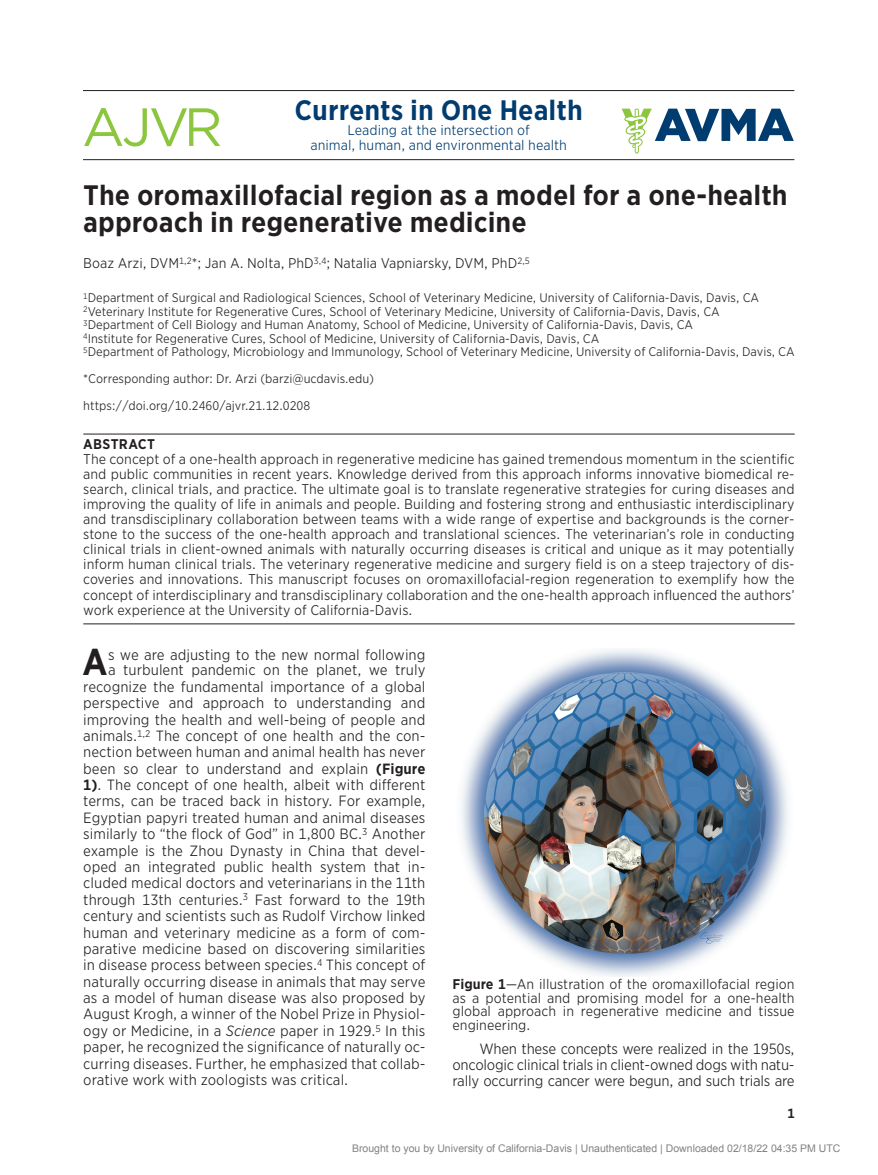
<style>
.page{position:relative;width:878px;height:1175px;background:#fff}
.page>*{position:absolute;margin:0;border:0;box-sizing:border-box;transform-origin:0 0}
.Body_Text_First{font:700 35.85px "Gotham Narrow Office";color:#231f20}
.Article_Title{font:700 27px/27px "Gotham Narrow Office";color:#231f20}
.Table_Legend{font:700 27px "Gotham Narrow Office";color:#013c70}
.Body_Text_First-2{font:14.25px "Gotham Narrow Office";color:#231f20}
.Body_Text{font:14.25px/16.2px "Gotham Narrow Office";letter-spacing:-.02em;color:#231f20;text-align:justify}
.Abstract{font:13.5px/15px "Gotham Narrow Office";color:#231f20;text-align:justify}
.Figure_Legend{font:13.5px/13.5px "Gotham Narrow Office";color:#231f20;text-align:justify}
.Authors{font:13.5px "Gotham Narrow Office";color:#231f20}
.Table_Legend-2{font:13.5px "Gotham Narrow Office";color:#013c70}
.Abstract_Heading{font:700 13.5px "Gotham Narrow Office";letter-spacing:.02em;color:#231f20}
.t1{font:700 12.75px "Gotham Narrow Office";color:#231f20}
.Affiliations{font:12px "Gotham Narrow Office";color:#231f20}
.t2{font:10.5px "Arial";color:rgb(0 0 0/.5)}
.s1{font-weight:700}
.s2{font-style:italic}
</style>
<div class="page">
<hr style="left:83px;top:433px;width:711px;height:1px;background:#231f20">
<hr style="left:83px;top:623px;width:711px;height:1px;background:#231f20">
<img style="left:461px;top:649px;width:328px;height:327px">
<svg style="left:84px;top:108px;width:136px;height:38px"></svg>
<svg style="left:622px;top:109px;width:171px;height:45px"></svg>
<hr style="left:83px;top:90px;width:711px;height:1px;background:#231f20">
<hr style="left:83px;top:159px;width:711px;height:1px;background:#231f20">
<p class="Table_Legend" style="left:294px;top:92px;width:290px">Currents in One Health</p>
<p class="Table_Legend-2" style="left:347px;top:121px;width:184px">Leading at the intersection of</p>
<p class="Table_Legend-2" style="left:310px;top:136px;width:258px">animal, human, and environmental health</p>
<p class="Article_Title" style="left:83px;top:182px;width:706px">The oromaxillofacial region as a model for a one-health approach in regenerative medicine</p>
<p class="Authors" style="left:83px;top:254px;width:448px">Boaz Arzi, DVM<sup>1,2</sup>*; Jan A. Nolta, PhD<sup>3,4</sup>; Natalia Vapniarsky, DVM, PhD<sup>2,5</sup></p>
<p class="Affiliations" style="left:83px;top:290px;width:677px"><sup>1</sup>Department of Surgical and Radiological Sciences, School of Veterinary Medicine, University of California-Davis, Davis, CA</p>
<p class="Affiliations" style="left:83px;top:304px;width:638px"><sup>2</sup>Veterinary Institute for Regenerative Cures, School of Veterinary Medicine, University of California-Davis, Davis, CA</p>
<p class="Affiliations" style="left:83px;top:317px;width:611px"><sup>3</sup>Department of Cell Biology and Human Anatomy, School of Medicine, University of California-Davis, Davis, CA</p>
<p class="Affiliations" style="left:83px;top:331px;width:517px"><sup>4</sup>Institute for Regenerative Cures, School of Medicine, University of California-Davis, Davis, CA</p>
<p class="Affiliations" style="left:83px;top:344px;width:712px"><sup>5</sup>Department of Pathology, Microbiology and Immunology, School of Veterinary Medicine, University of California-Davis, Davis, CA</p>
<p class="Affiliations" style="left:83px;top:371px;width:292px">*Corresponding author: Dr. Arzi (barzi@ucdavis.edu)</p>
<p class="Affiliations" style="left:83px;top:398px;width:228px">https://doi.org/10.2460/ajvr.21.12.0208</p>
<p class="Abstract_Heading" style="left:83px;top:435px;width:73px">ABSTRACT</p>
<p class="Abstract" style="left:83px;top:452px;width:713px">The concept of a one-health approach in regenerative medicine has gained tremendous momentum in the scientific and public communities in recent years. Knowledge derived from this approach informs innovative biomedical re&shy;search, clinical trials, and practice. The ultimate goal is to translate regenerative strategies for curing diseases and improving the quality of life in animals and people. Building and fostering strong and enthusiastic interdisciplinary and transdisciplinary collaboration between teams with a wide range of expertise and backgrounds is the corner&shy;stone to the success of the one-health approach and translational sciences. The veterinarian’s role in conducting clinical trials in client-owned animals with naturally occurring diseases is critical and unique as it may potentially inform human clinical trials. The veterinary regenerative medicine and surgery field is on a steep trajectory of dis&shy;coveries and innovations. This manuscript focuses on oromaxillofacial-region regeneration to exemplify how the concept of interdisciplinary and transdisciplinary collaboration and the one-health approach influenced the authors’ work experience at the University of California-Davis.</p>
<p class="Body_Text_First" style="left:82px;top:638px;width:27px">A</p>
<p class="Body_Text_First-2" style="left:108px;top:645px;width:319px">s we are adjusting to the new normal following</p>
<p class="Body_Text_First-2" style="left:108px;top:661px;width:319px">a turbulent pandemic on the planet, we truly</p>
<p class="Body_Text_First-2" style="left:83px;top:677px;width:343px">recognize the fundamental importance of a global</p>
<p class="Body_Text_First-2" style="left:83px;top:694px;width:344px">perspective and approach to understanding and</p>
<p class="Body_Text_First-2" style="left:83px;top:710px;width:343px">improving the health and well-being of people and</p>
<p class="Body_Text_First-2" style="left:83px;top:726px;width:344px">animals.<sup>1,2</sup> The concept of one health and the con-</p>
<p class="Body_Text_First-2" style="left:83px;top:743px;width:343px">nection between human and animal health has never</p>
<p class="Body_Text_First-2" style="left:83px;top:759px;width:344px">been so clear to understand and explain <span class="s1">(Figure</span></p>
<p class="Body_Text_First-2" style="left:83px;top:775px;width:344px"><span class="s1">1)</span>. The concept of one health, albeit with different</p>
<p class="Body_Text_First-2" style="left:83px;top:792px;width:344px">terms, can be traced back in history. For example,</p>
<p class="Body_Text_First-2" style="left:83px;top:808px;width:344px">Egyptian papyri treated human and animal diseases</p>
<p class="Body_Text_First-2" style="left:83px;top:825px;width:343px">similarly to “the flock of God” in 1,800 BC.<sup>3</sup> Another</p>
<p class="Body_Text_First-2" style="left:83px;top:841px;width:344px">example is the Zhou Dynasty in China that devel-</p>
<p class="Body_Text_First-2" style="left:83px;top:857px;width:344px">oped an integrated public health system that in-</p>
<p class="Body_Text_First-2" style="left:83px;top:874px;width:344px">cluded medical doctors and veterinarians in the 11th</p>
<p class="Body_Text_First-2" style="left:83px;top:890px;width:344px">through 13th centuries.<sup>3</sup> Fast forward to the 19th</p>
<p class="Body_Text_First-2" style="left:83px;top:906px;width:344px">century and scientists such as Rudolf Virchow linked</p>
<p class="Body_Text_First-2" style="left:83px;top:923px;width:344px">human and veterinary medicine as a form of com-</p>
<p class="Body_Text_First-2" style="left:83px;top:939px;width:344px">parative medicine based on discovering similarities</p>
<p class="Body_Text_First-2" style="left:83px;top:956px;width:343px">in disease process between species.<sup>4</sup> This concept of</p>
<p class="Body_Text_First-2" style="left:83px;top:972px;width:344px">naturally occurring disease in animals that may serve</p>
<p class="Body_Text_First-2" style="left:83px;top:988px;width:344px">as a model of human disease was also proposed by</p>
<p class="Body_Text_First-2" style="left:83px;top:1005px;width:344px">August Krogh, a winner of the Nobel Prize in Physiol-</p>
<p class="Body_Text_First-2" style="left:83px;top:1021px;width:344px">ogy or Medicine, in a <span class="s2">Science</span> paper in 1929.<sup>5</sup> In this</p>
<p class="Body_Text_First-2" style="left:83px;top:1037px;width:344px">paper, he recognized the significance of naturally oc-</p>
<p class="Body_Text_First-2" style="left:83px;top:1054px;width:344px">curring diseases. Further, he emphasized that collab-</p>
<p class="Body_Text_First-2" style="left:83px;top:1070px;width:266px">orative work with zoologists was critical.</p>
<p class="Figure_Legend" style="left:452px;top:977px;width:344px"><span class="s1">Figure 1</span>—An illustration of the oromaxillofacial region as a potential and promising model for a one-health global approach in regenerative medicine and tissue engineering.</p>
<p class="Body_Text" style="left:452px;top:1040px;width:344px;text-indent:27px">When these concepts were realized in the 1950s, oncologic clinical trials in client-owned dogs with natu&shy;rally occurring cancer were begun, and such trials are</p>
<p class="t1" style="left:787px;top:1105px;width:9px">1</p>
<p class="t2" style="left:352px;top:1142px;width:490px">Brought to you by University of California-Davis | Unauthenticated | Downloaded 02/18/22 04:35 PM UTC</p>
</div>
